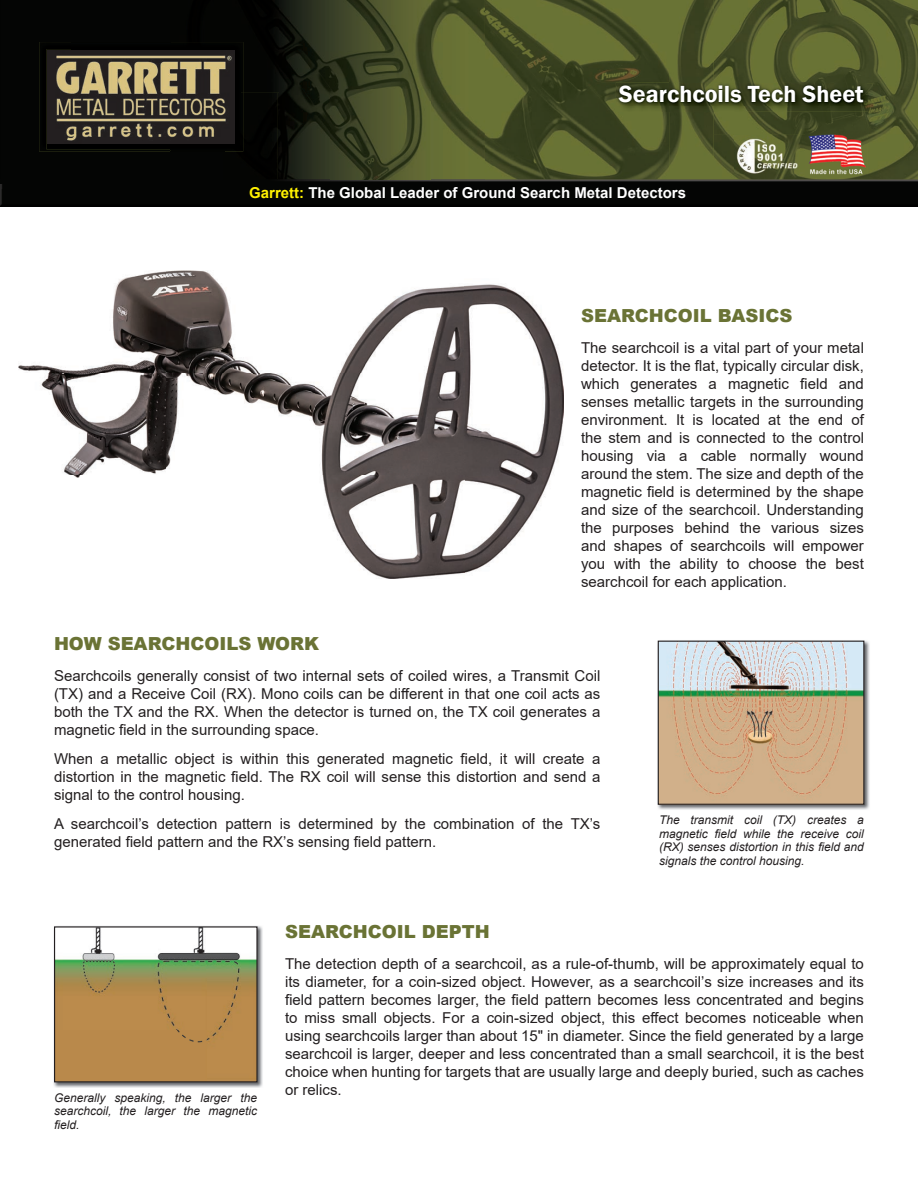
<style>
.page{position:relative;width:918px;height:1188px;background:#fff}
.page>*{position:absolute;margin:0;border:0;box-sizing:border-box;transform-origin:0 0}
.t1{font:600 24px "Franklin Gothic";color:#fff}
.t2{font:900 18px "Arial";color:#6a7335}
.t3{font:15px/18px "Arial";color:#231f20;text-align:justify}
.t4{font:700 15px "Arial";color:#fff}
.t5{font:italic 12px/13.5px "Arial";color:#231f20;text-align:justify}
.s1{color:#fff101}
</style>
<div class="page">
<img style="left:53px;top:926px;width:210px;height:162px">
<img style="left:56px;top:928px;width:200px;height:152px">
<div style="left:54px;top:926px;width:204px;height:156px;border:1px solid #231f20"></div>
<div style="left:0;top:179px;width:918px;height:28px;background:#040504"></div>
<img style="left:0;top:0;width:669px;height:179px">
<img style="left:669px;top:0;width:249px;height:179px">
<img style="left:0;top:179px;width:485px;height:5px">
<div style="left:71px;top:0;width:206px;height:93px;background:#040503"></div>
<img style="left:277px;top:0;width:208px;height:179px">
<div style="left:224px;top:93px;width:53px;height:86px;background:#040503"></div>
<img style="left:171px;top:152px;width:53px;height:27px">
<img style="left:330px;top:0;width:100px;height:179px">
<img style="left:39px;top:42px;width:204px;height:110px">
<img style="left:46px;top:49px;width:194px;height:100px">
<img style="left:48px;top:50px;width:187px;height:93px">
<img style="left:735px;top:135px;width:65px;height:39px">
<img style="left:617px;top:105px;width:97px;height:7px">
<img style="left:714px;top:83px;width:159px;height:29px">
<img style="left:616px;top:82px;width:53px;height:23px">
<img style="left:669px;top:82px;width:197px;height:1px">
<img style="left:617px;top:83px;width:249px;height:22px">
<img style="left:657px;top:640px;width:213px;height:170px">
<img style="left:660px;top:643px;width:202px;height:160px">
<div style="left:658px;top:641px;width:206px;height:164px;border:1px solid #231f20"></div>
<img style="left:805px;top:131px;width:62px;height:47px">
<img style="left:18px;top:271px;width:546px;height:308px">
<h1 class="t1" style="left:619px;top:79px;width:246px">Searchcoils Tech Sheet</h1>
<p class="t4" style="left:249px;top:182px;width:438px"><span class="s1">Garrett:</span> The Global Leader of Ground Search Metal Detectors</p>
<p class="t2" style="left:581px;top:302px;width:213px">SEARCHCOIL BASICS</p>
<p class="t3" style="left:581px;top:338px;width:284px">The searchcoil is a vital part of your metal detector. It is the flat, typically circular disk, which generates a magnetic field and senses metallic targets in the surrounding environment. It is located at the end of the stem and is connected to the control housing via a cable normally wound around the stem. The size and depth of the magnetic field is determined by the shape and size of the searchcoil. Understanding the purposes behind the various sizes and shapes of searchcoils will empower you with the ability to choose the best searchcoil for each application.</p>
<p class="t2" style="left:54px;top:631px;width:267px">HOW SEARCHCOILS WORK</p>
<p class="t3" style="left:54px;top:667px;width:548px">Searchcoils generally consist of two internal sets of coiled wires, a Transmit Coil (TX) and a Receive Coil (RX). Mono coils can be different in that one coil acts as both the TX and the RX. When the detector is turned on, the TX coil generates a magnetic field in the surrounding space.</p>
<p class="t3" style="left:54px;top:750px;width:548px">When a metallic object is within this generated magnetic field, it will create a distortion in the magnetic field. The RX coil will sense this distortion and send a signal to the control housing.</p>
<p class="t3" style="left:54px;top:815px;width:548px">A searchcoil’s detection pattern is determined by the combination of the TX’s generated field pattern and the RX’s sensing field pattern.</p>
<p class="t5" style="left:659px;top:813px;width:206px">The transmit coil (TX) creates a magnetic field while the receive coil (RX) senses distortion in this field and signals the control housing.</p>
<p class="t5" style="left:54px;top:1091px;width:205px">Generally speaking, the larger the searchcoil, the larger the magnetic field.</p>
<p class="t2" style="left:285px;top:919px;width:206px">SEARCHCOIL DEPTH</p>
<p class="t3" style="left:285px;top:955px;width:580px">The detection depth of a searchcoil, as a rule-of-thumb, will be approximately equal to its diameter, for a coin-sized object. However, as a searchcoil’s size increases and its field pattern becomes larger, the field pattern becomes less concentrated and begins to miss small objects. For a coin-sized object, this effect becomes noticeable when using searchcoils larger than about 15" in diameter. Since the field generated by a large searchcoil is larger, deeper and less concentrated than a small searchcoil, it is the best choice when hunting for targets that are usually large and deeply buried, such as caches or relics.</p>
</div>
